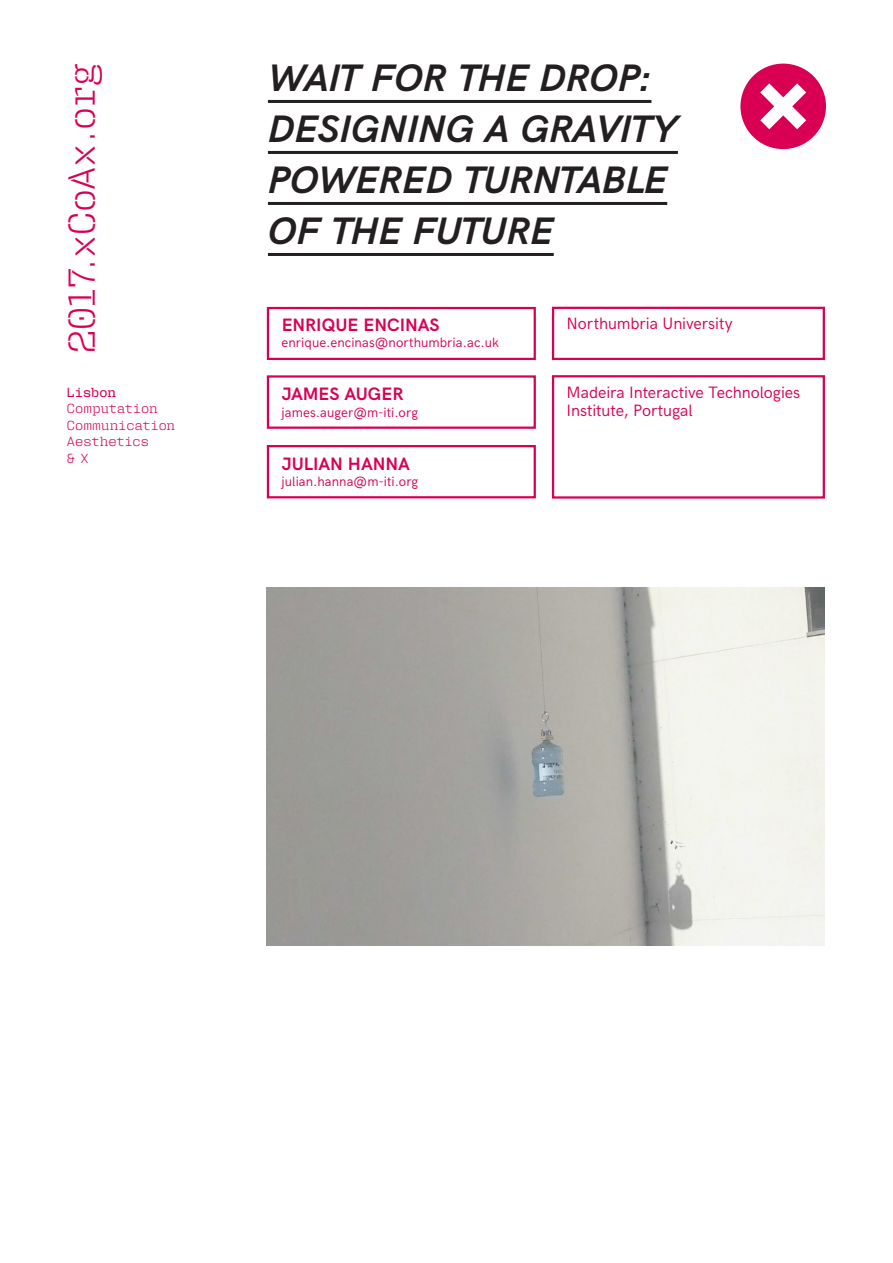
<style>
.page{position:relative;width:893px;height:1263px;background:#fff}
.page>*{position:absolute;margin:0;border:0;box-sizing:border-box;transform-origin:0 0}
.Títulos{font:italic 700 38.4px "HK Grotesk";letter-spacing:-.005em;color:#231f20}
._2017_xcoax_org{font:300 38.4px "User Stencil";letter-spacing:-.015em;color:#d90054}
.Autor{font:700 18px "HK Grotesk";color:#d90054}
.Universidade{font:16.5px/18px "HK Grotesk";letter-spacing:-.005em;color:#d90054}
.Contacto{font:13.5px "HK Grotesk";letter-spacing:.005em;color:#d90054}
.Lisbon_PT{font:300 13.5px "User";letter-spacing:.015em;color:#d90054}
.Lisbon_PT-2{font:500 13.5px "User";letter-spacing:.005em;color:#d90054}
</style>
<div class="page">
<hr style="left:268px;top:100px;width:383px;height:3px;background:#231f20">
<hr style="left:268px;top:151px;width:410px;height:3px;background:#231f20">
<hr style="left:268px;top:202px;width:399px;height:3px;background:#231f20">
<hr style="left:268px;top:253px;width:286px;height:3px;background:#231f20">
<div style="left:740px;top:64px;width:86px;height:85px;background:#d90054;border-radius:50%"></div>
<svg style="left:760px;top:83px;width:46px;height:46px"></svg>
<div style="left:552px;top:307px;width:273px;height:53px;border:2px solid #d90054"></div>
<div style="left:552px;top:375px;width:273px;height:124px;border:2px solid #d90054"></div>
<div style="left:267px;top:307px;width:269px;height:53px;border:2px solid #d90054"></div>
<div style="left:267px;top:375px;width:269px;height:54px;border:2px solid #d90054"></div>
<div style="left:267px;top:445px;width:269px;height:53px;border:2px solid #d90054"></div>
<img style="left:267px;top:587px;width:558px;height:358px">
<p class="_2017_xcoax_org" style="left:60px;top:353px;width:291px;rotate:-90deg">2017.xCoAx.org</p>
<p class="Títulos" style="left:268px;top:49px;width:385px">WAIT FOR THE DROP:</p>
<p class="Títulos" style="left:268px;top:100px;width:411px">DESIGNING A GRAVITY</p>
<p class="Títulos" style="left:268px;top:151px;width:401px">POWERED TURNTABLE</p>
<p class="Títulos" style="left:268px;top:202px;width:287px">OF THE FUTURE</p>
<p class="Autor" style="left:282px;top:311px;width:159px">ENRIQUE ENCINAS</p>
<p class="Contacto" style="left:282px;top:332px;width:219px">enrique.encinas@northumbria.ac.uk</p>
<p class="Autor" style="left:282px;top:380px;width:123px">JAMES AUGER</p>
<p class="Contacto" style="left:282px;top:402px;width:138px">james.auger@m-iti.org</p>
<p class="Autor" style="left:282px;top:450px;width:130px">JULIAN HANNA</p>
<p class="Contacto" style="left:282px;top:471px;width:138px">julian.hanna@m-iti.org</p>
<p class="Universidade" style="left:567px;top:313px;width:168px">Northumbria University</p>
<p class="Universidade" style="left:567px;top:382px;width:235px">Madeira Interactive Technologies<br>Institute, Portugal</p>
<p class="Lisbon_PT-2" style="left:67px;top:384px;width:50px">Lisbon</p>
<p class="Lisbon_PT" style="left:67px;top:401px;width:92px">Computation</p>
<p class="Lisbon_PT" style="left:67px;top:417px;width:110px">Communication</p>
<p class="Lisbon_PT" style="left:67px;top:434px;width:84px">Aesthetics</p>
<p class="Lisbon_PT" style="left:67px;top:450px;width:23px">&amp; X</p>
</div>
